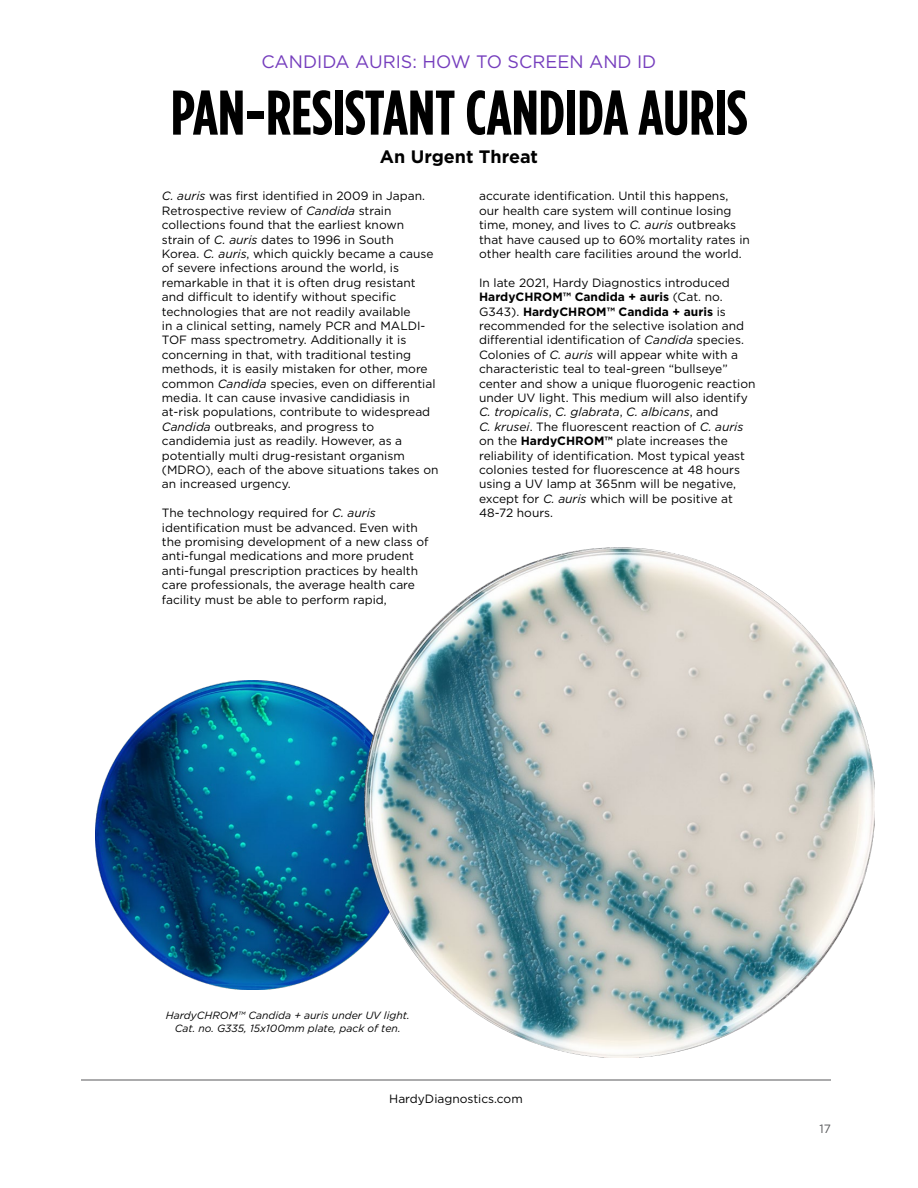
<style>
.page{position:relative;width:918px;height:1188px;background:#fff}
.page>*{position:absolute;margin:0;border:0;box-sizing:border-box;transform-origin:0 0}
.t1{font:700 63px "Gotham Condensed";color:#000}
.t2{font:18px "Gotham";color:#753dbd}
.t3{font:700 18px "Gotham";color:#000}
.t4{font:12px/14.4px "Gotham";color:#000}
.t5{font:12px "Gotham";color:#58595b}
.t6{font:italic 10.5px/12.6px "Gotham";color:#000;text-align:center}
.s1{font-style:italic}
.s2{font-weight:700}
</style>
<div class="page">
<hr style="left:81px;top:1080px;width:750px;height:1px;background:#58595b">
<img style="left:95px;top:680px;width:269px;height:310px">
<img style="left:364px;top:547px;width:511px;height:511px">
<h2 class="t2" style="left:261px;top:51px;width:397px">CANDIDA AURIS: HOW TO SCREEN AND ID</h2>
<h1 class="t1" style="left:171px;top:77px;width:578px">PAN-RESISTANT CANDIDA AURIS</h1>
<h2 class="t3" style="left:380px;top:145px;width:160px">An Urgent Threat</h2>
<p class="t4" style="left:162px;top:189px;width:278px"><span class="s1">C. auris</span> was first identified in 2009 in Japan.<br>Retrospective review of <span class="s1">Candida</span> strain collections found that the earliest known strain of <span class="s1">C. auris</span> dates to 1996 in South<br>Korea. <span class="s1">C. auris</span>, which quickly became a cause of severe infections around the world, is remarkable in that it is often drug resistant and difficult to identify without specific technologies that are not readily available<br>in a clinical setting, namely PCR and MALDI-TOF mass spectrometry. Additionally it is concerning in that, with traditional testing methods, it is easily mistaken for other, more common <span class="s1">Candida</span> species, even on differential media. It can cause invasive candidiasis in at-risk populations, contribute to widespread <span class="s1">Candida</span> outbreaks, and progress to candidemia just as readily. However, as a potentially multi drug-resistant organism (MDRO), each of the above situations takes on an increased urgency.</p>
<p class="t4" style="left:162px;top:505px;width:268px">The technology required for <span class="s1">C. auris </span>identification must be advanced. Even with the promising development of a new class of anti-fungal medications and more prudent anti-fungal prescription practices by health care professionals, the average health care facility must be able to perform rapid,</p>
<p class="t4" style="left:479px;top:189px;width:272px">accurate identification. Until this happens, our health care system will continue losing time, money, and lives to <span class="s1">C. auris</span> outbreaks that have caused up to 60% mortality rates in other health care facilities around the world.</p>
<p class="t4" style="left:479px;top:275px;width:278px">In late 2021, Hardy Diagnostics introduced <span class="s2">HardyCHROM™ Candida + auris</span> (Cat. no.<br>G343). <span class="s2">HardyCHROM™ Candida + auris</span> is recommended for the selective isolation and differential identification of <span class="s1">Candida</span> species.<br>Colonies of <span class="s1">C. auris</span> will appear white with a characteristic teal to teal-green “bullseye” center and show a unique fluorogenic reaction under UV light. This medium will also identify <span class="s1">C. tropicalis</span>, <span class="s1">C. glabrata</span>, <span class="s1">C. albicans</span>, and<br><span class="s1">C. krusei</span>. The fluorescent reaction of <span class="s1">C. auris </span>on the <span class="s2">HardyCHROM™</span> plate increases the reliability of identification. Most typical yeast colonies tested for fluorescence at 48 hours using a UV lamp at 365nm will be negative, except for <span class="s1">C. auris</span> which will be positive at 48-72 hours.</p>
<p class="t6" style="left:166px;top:1009px;width:245px">HardyCHROM™ Candida + auris under UV light.<br>Cat. no. G335, 15x100mm plate, pack of ten.</p>
<p class="t4" style="left:389px;top:1092px;width:135px">HardyDiagnostics.com</p>
<p class="t5" style="left:820px;top:1121px;width:13px">17</p>
</div>
